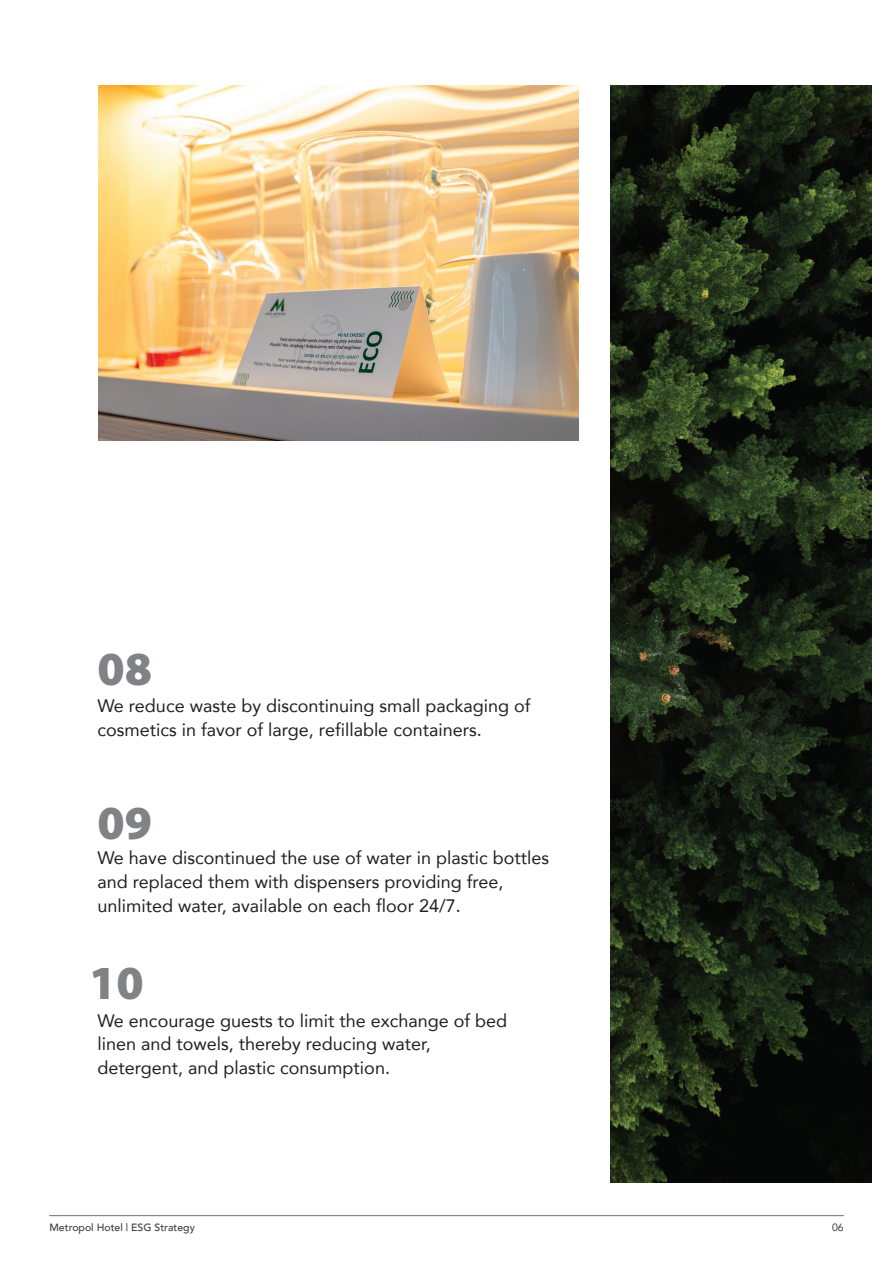
<style>
.page{position:relative;width:893px;height:1263px;background:#fff}
.page>*{position:absolute;margin:0;border:0;box-sizing:border-box;transform-origin:0 0}
.t1{font:900 47.7px "Myriad Pro";color:#808285}
.t2{font:18px/24px "Avenir";color:#231f20}
.t3{font:500 10.5px "Avenir";color:#3e3e3f}
.t4{font:10.5px "Avenir";color:#231f20}
</style>
<div class="page">
<img style="left:610px;top:86px;width:261px;height:1096px">
<img style="left:99px;top:86px;width:480px;height:354px">
<hr style="left:49px;top:1215px;width:795px;height:1px;background:#6c6d70">
<h1 class="t1" style="left:97px;top:637px;width:56px">08</h1>
<p class="t2" style="left:97px;top:693px;width:435px">We reduce waste by discontinuing small packaging of cosmetics in favor of large, refillable containers.</p>
<h1 class="t1" style="left:97px;top:791px;width:56px">09</h1>
<p class="t2" style="left:97px;top:845px;width:453px">We have discontinued the use of water in plastic bottles and replaced them with dispensers providing free, unlimited water, available on each floor 24/7.</p>
<h1 class="t1" style="left:89px;top:950px;width:56px">10</h1>
<p class="t2" style="left:97px;top:1008px;width:411px">We encourage guests to limit the exchange of bed linen and towels, thereby reducing water, detergent, and plastic consumption.</p>
<p class="t3" style="left:49px;top:1218px;width:147px">Metropol Hotel | ESG Strategy</p>
<p class="t4" style="left:832px;top:1221px;width:13px">06</p>
</div>
